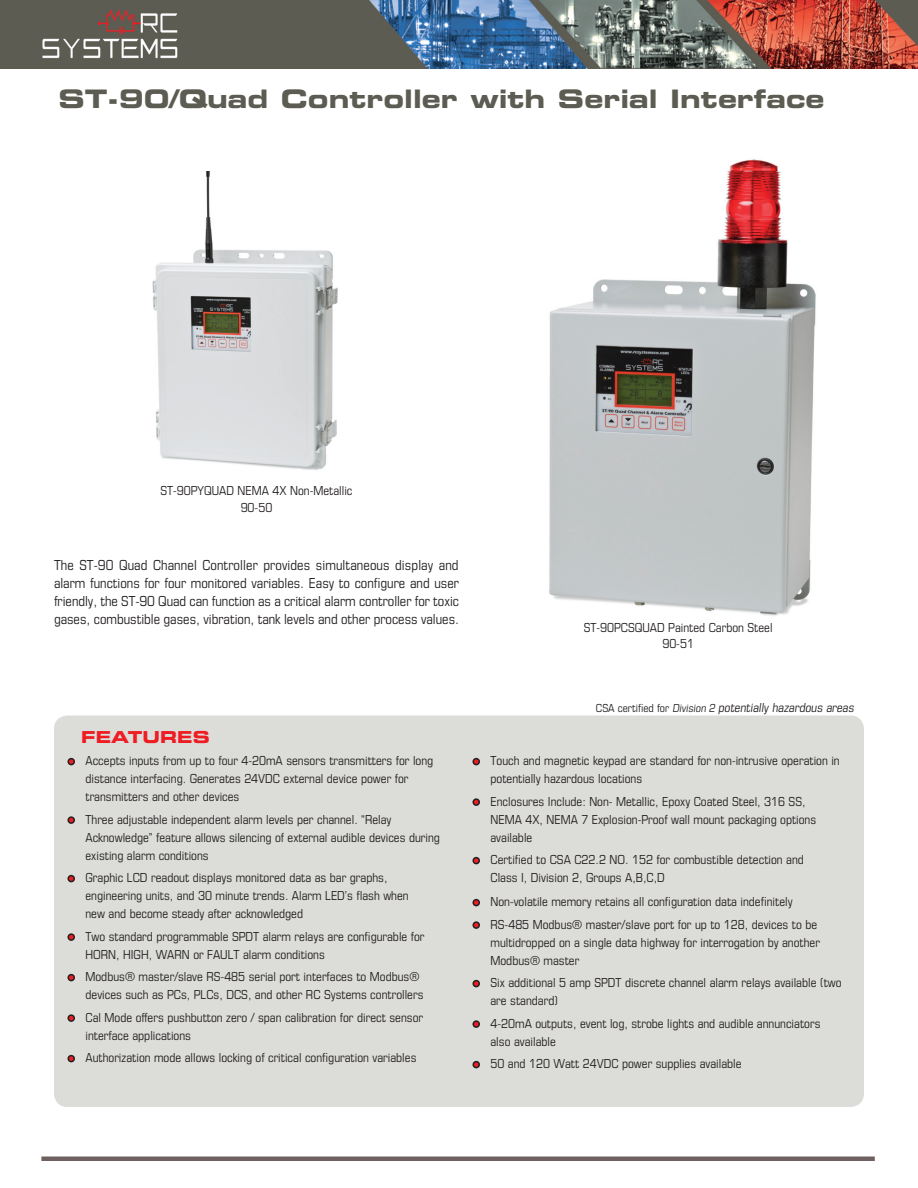
<style>
.page{position:relative;width:918px;height:1188px;background:#fff}
.page>*{position:absolute;margin:0;border:0;box-sizing:border-box;transform-origin:0 0}
.t1{font:25.5px "Eurostile LT Std Bold Ex 2";color:#5c5c52}
.t2{font:16.5px "Eurostile LT Std Bold Ex 2";color:#ee1d23}
.t3{font:15px/18px "Eurostile Con";color:#231f20;text-align:justify}
.t4{font:13.5px/18px "Eurostile Con";color:#231f20}
.s1{font-size:12px}
</style>
<div class="page">
<div style="left:54px;top:716px;width:810px;height:391px;background:#dcdcd9;border-radius:14px"></div>
<div style="left:68px;top:758px;width:7px;height:7px;border:2px solid #231f20;border-radius:50%"></div>
<div style="left:68px;top:816px;width:7px;height:8px;border:2px solid #231f20;border-radius:50%"></div>
<div style="left:68px;top:875px;width:7px;height:7px;border:2px solid #231f20;border-radius:50%"></div>
<div style="left:68px;top:933px;width:7px;height:8px;border:2px solid #231f20;border-radius:50%"></div>
<div style="left:68px;top:974px;width:7px;height:7px;border:2px solid #231f20;border-radius:50%"></div>
<div style="left:68px;top:1014px;width:7px;height:8px;border:2px solid #231f20;border-radius:50%"></div>
<div style="left:68px;top:1055px;width:7px;height:7px;border:2px solid #231f20;border-radius:50%"></div>
<div style="left:472px;top:758px;width:8px;height:7px;border:2px solid #231f20;border-radius:50%"></div>
<div style="left:472px;top:798px;width:8px;height:8px;border:2px solid #231f20;border-radius:50%"></div>
<div style="left:472px;top:857px;width:8px;height:7px;border:2px solid #231f20;border-radius:50%"></div>
<div style="left:472px;top:899px;width:8px;height:7px;border:2px solid #231f20;border-radius:50%"></div>
<div style="left:472px;top:921px;width:8px;height:8px;border:2px solid #231f20;border-radius:50%"></div>
<div style="left:472px;top:980px;width:8px;height:7px;border:2px solid #231f20;border-radius:50%"></div>
<div style="left:472px;top:1020px;width:8px;height:8px;border:2px solid #231f20;border-radius:50%"></div>
<div style="left:472px;top:1061px;width:8px;height:7px;border:2px solid #231f20;border-radius:50%"></div>
<img style="left:0;top:0;width:918px;height:69px">
<img style="left:152px;top:171px;width:186px;height:299px">
<img style="left:549px;top:159px;width:267px;height:457px">
<div style="left:41px;top:1156px;width:834px;height:5px;background:#706160"></div>
<h1 class="t1" style="left:58px;top:81px;width:767px">ST-90/Quad Controller with Serial Interface</h1>
<p class="t4" style="left:160px;top:483px;width:194px;line-height:16.5px;text-align:center">ST-90PYQUAD NEMA 4X Non-Metallic<br>90-50</p>
<p class="t3" style="left:54px;top:556px;width:407px">The ST-90 Quad Channel Controller provides simultaneous display and alarm functions for four monitored variables. Easy to configure and user friendly, the ST-90 Quad can function as a critical alarm controller for toxic gases, combustible gases, vibration, tank levels and other process values.</p>
<p class="t2" style="left:81px;top:725px;width:130px">FEATURES</p>
<p class="t4" style="left:86px;top:752px;width:349px">Accepts inputs from up to four 4-20mA sensors transmitters for long distance interfacing. Generates 24VDC external device power for transmitters and other devices</p>
<p class="t4" style="left:86px;top:811px;width:356px">Three adjustable independent alarm levels per channel. “Relay<br>Acknowledge” feature allows silencing of external audible devices during existing alarm conditions</p>
<p class="t4" style="left:86px;top:869px;width:325px">Graphic LCD readout displays monitored data as bar graphs, engineering units, and 30 minute trends. Alarm LED’s flash when new and become steady after acknowledged</p>
<p class="t4" style="left:86px;top:928px;width:341px">Two standard programmable SPDT alarm relays are configurable for<br>HORN, HIGH, WARN or FAULT alarm conditions</p>
<p class="t4" style="left:86px;top:968px;width:340px">Modbus® master/slave RS-485 serial port interfaces to Modbus® devices such as PCs, PLCs, DCS, and other RC Systems controllers</p>
<p class="t4" style="left:86px;top:1009px;width:339px">Cal Mode offers pushbutton zero / span calibration for direct sensor interface applications</p>
<p class="t4" style="left:86px;top:1049px;width:332px">Authorization mode allows locking of critical configuration variables</p>
<p class="t4" style="left:584px;top:620px;width:190px;line-height:16.5px;text-align:center">ST-90PCSQUAD Painted Carbon Steel<br>90-51</p>
<p class="t4" style="left:596px;top:699px;width:262px"><span class="s1">C SA c e rt i fi e d fo r Division 2</span> potentially hazardous areas</p>
<p class="t4" style="left:490px;top:752px;width:351px">Touch and magnetic keypad are standard for non-intrusive operation in potentially hazardous locations</p>
<p class="t4" style="left:490px;top:793px;width:327px">Enclosures Include: Non- Metallic, Epoxy Coated Steel, 316 SS,<br>NEMA 4X, NEMA 7 Explosion-Proof wall mount packaging options available</p>
<p class="t4" style="left:490px;top:851px;width:315px">Certified to CSA C22.2 NO. 152 for combustible detection and<br>Class I, Division 2, Groups A,B,C,D</p>
<p class="t4" style="left:490px;top:891px;width:328px;line-height:22.5px">Non-volatile memory retains all configuration data indefinitely<br>RS-485 Modbus® master/slave port for up to 128, devices to be</p>
<p class="t4" style="left:490px;top:934px;width:331px">multidropped on a single data highway for interrogation by another<br>Modbus® master</p>
<p class="t4" style="left:490px;top:974px;width:353px">Six additional 5 amp SPDT discrete channel alarm relays available (two are standard)</p>
<p class="t4" style="left:490px;top:1015px;width:331px">4-20mA outputs, event log, strobe lights and audible annunciators also available</p>
<p class="t4" style="left:490px;top:1055px;width:253px">50 and 120 Watt 24VDC power supplies available</p>
</div>
